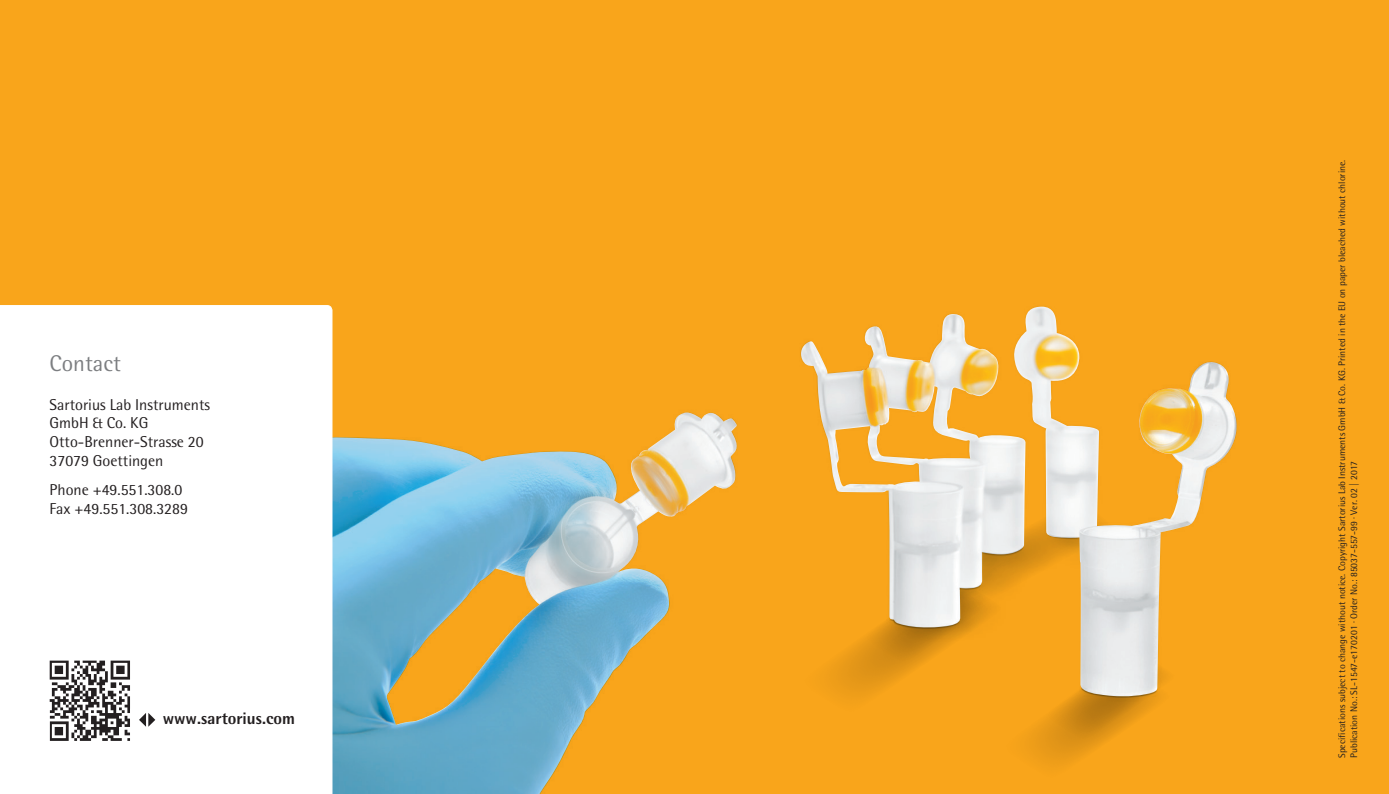
<style>
.page{position:relative;width:1389px;height:794px;background:#f9a51b}
.page>*{position:absolute;margin:0;border:0;box-sizing:border-box;transform-origin:0 0}
.t1{font:22.75px "Sartorius Rotis Sans 2013";color:#7c7e81}
.t2{font:800 16.62px "Sartorius Rotis Sans 2013";color:#231f20}
.t3{font:15.75px/18.9px "Sartorius Rotis Sans 2013";color:#231f20}
.t4{font:9.62px/12.2px "Sartorius Rotis Sans 2013";color:#231f20}
</style>
<div class="page">
<img style="left:332px;top:409px;width:395px;height:385px">
<img style="left:727px;top:306px;width:432px;height:458px">
<img style="left:800px;top:307px;width:437px;height:391px">
<div style="left:0;top:305px;width:332px;height:489px;background:#fff"></div>
<svg style="left:46px;top:660px;width:109px;height:85px;background:#adabac"></svg>
<h1 class="t1" style="left:50px;top:349px;width:73px">Contact</h1>
<h3 class="t3" style="left:50px;top:394px;width:162px">Sartorius Lab Instruments<br>GmbH &amp; Co. KG<br>Otto-Brenner-Strasse 20<br>37079 Goettingen</h3>
<h3 class="t3" style="left:50px;top:480px;width:140px">Phone +49.551.308.0<br>Fax +49.551.308.3289</h3>
<h2 class="t2" style="left:163px;top:708px;width:134px">www.sartorius.com</h2>
<p class="t4" style="left:1336px;top:758px;width:599px;rotate:-90deg">Specifications subject to change without notice. Copyright Sartorius Lab Instruments GmbH &amp; Co. KG. Printed in the EU on paper bleached without chlorine.<br>Publication No.: SL-1547-e170201 · Order No.: 85037-557-99 · Ver. 02 | 2017</p>
</div>
